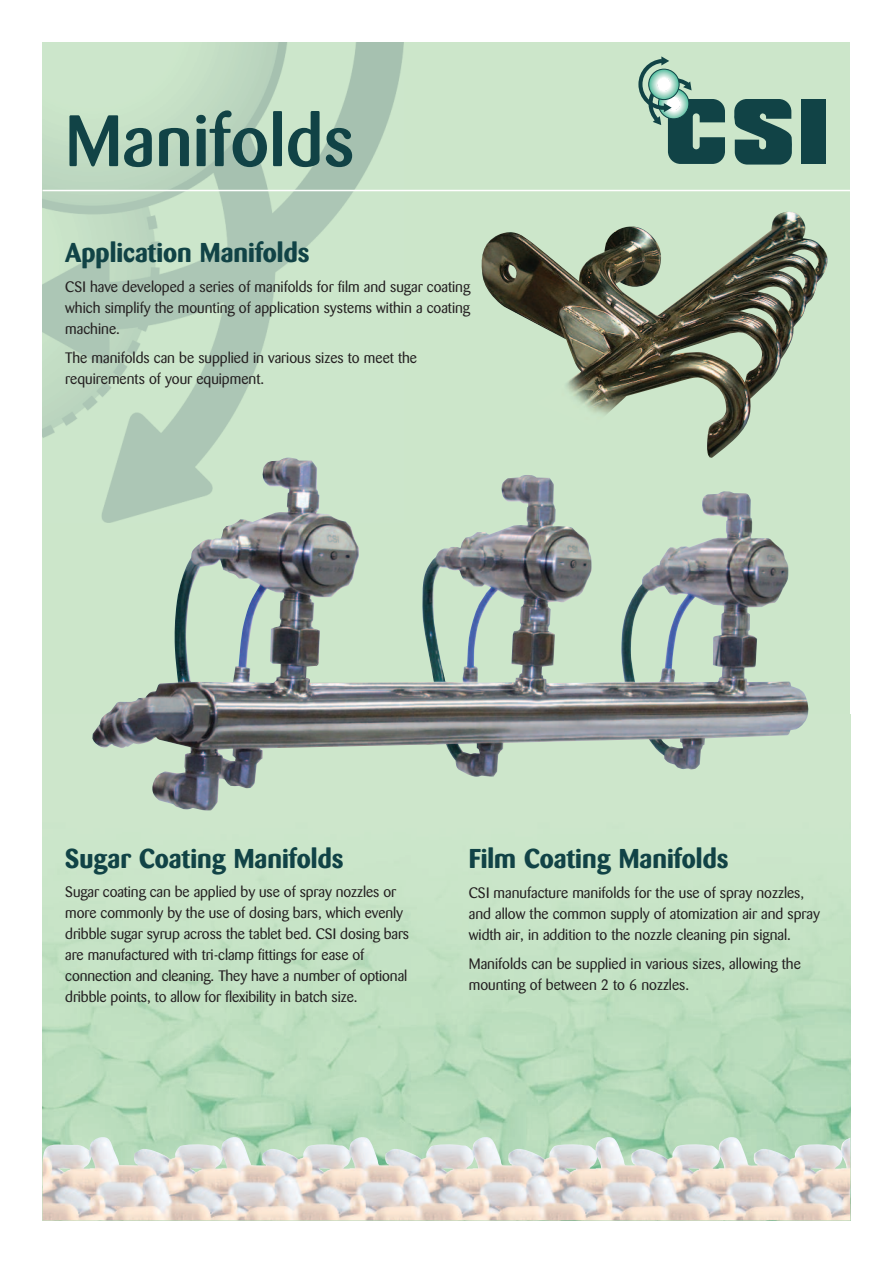
<style>
.page{position:relative;width:893px;height:1263px;background:#fff}
.page>*{position:absolute;margin:0;border:0;box-sizing:border-box;transform-origin:0 0}
.t1{font:500 72px "Barmeno";color:#114346}
.t2{font:700 27px "Barmeno";color:#114346}
.t3{font:15px/21px "Barmeno";color:#231f20}
</style>
<div class="page">
<svg style="left:43px;top:191px;width:807px;height:523px;background:#bcd1bc"></svg>
<img style="left:43px;top:191px;width:361px;height:331px">
<img style="left:43px;top:714px;width:807px;height:422px">
<div style="left:43px;top:43px;width:807px;height:148px;background:#cce6ca"></div>
<img style="left:43px;top:43px;width:361px;height:147px">
<div style="left:801px;top:99px;width:25px;height:64px;background:#114346"></div>
<svg style="left:734px;top:99px;width:58px;height:66px"></svg>
<svg style="left:638px;top:56px;width:87px;height:108px"></svg>
<img style="left:481px;top:211px;width:347px;height:247px">
<hr style="left:43px;top:190px;width:807px;height:1px;background:#fff">
<img style="left:43px;top:1136px;width:807px;height:84px">
<img style="left:93px;top:458px;width:549px;height:276px">
<h1 class="t1" style="left:65px;top:111px;width:291px">Manifolds</h1>
<h2 class="t2" style="left:65px;top:239px;width:246px">Application Manifolds</h2>
<p class="t3" style="left:65px;top:277px;width:406px;text-align:justify">CSI have developed a series of manifolds for film and sugar coating which simplify the mounting of application systems within a coating machine.</p>
<p class="t3" style="left:65px;top:349px;width:353px">The manifolds can be supplied in various sizes to meet the requirements of your equipment.</p>
<h2 class="t2" style="left:65px;top:845px;width:280px">Sugar Coating Manifolds</h2>
<p class="t3" style="left:65px;top:883px;width:345px">Sugar coating can be applied by use of spray nozzles or more commonly by the use of dosing bars, which evenly dribble sugar syrup across the tablet bed. CSI dosing bars are manufactured with tri-clamp fittings for ease of connection and cleaning. They have a number of optional dribble points, to allow for flexibility in batch size.</p>
<h2 class="t2" style="left:469px;top:845px;width:261px">Film Coating Manifolds</h2>
<p class="t3" style="left:469px;top:883px;width:353px">CSI manufacture manifolds for the use of spray nozzles, and allow the common supply of atomization air and spray width air, in addition to the nozzle cleaning pin signal.</p>
<p class="t3" style="left:469px;top:955px;width:333px">Manifolds can be supplied in various sizes, allowing the mounting of between 2 to 6 nozzles.</p>
</div>
